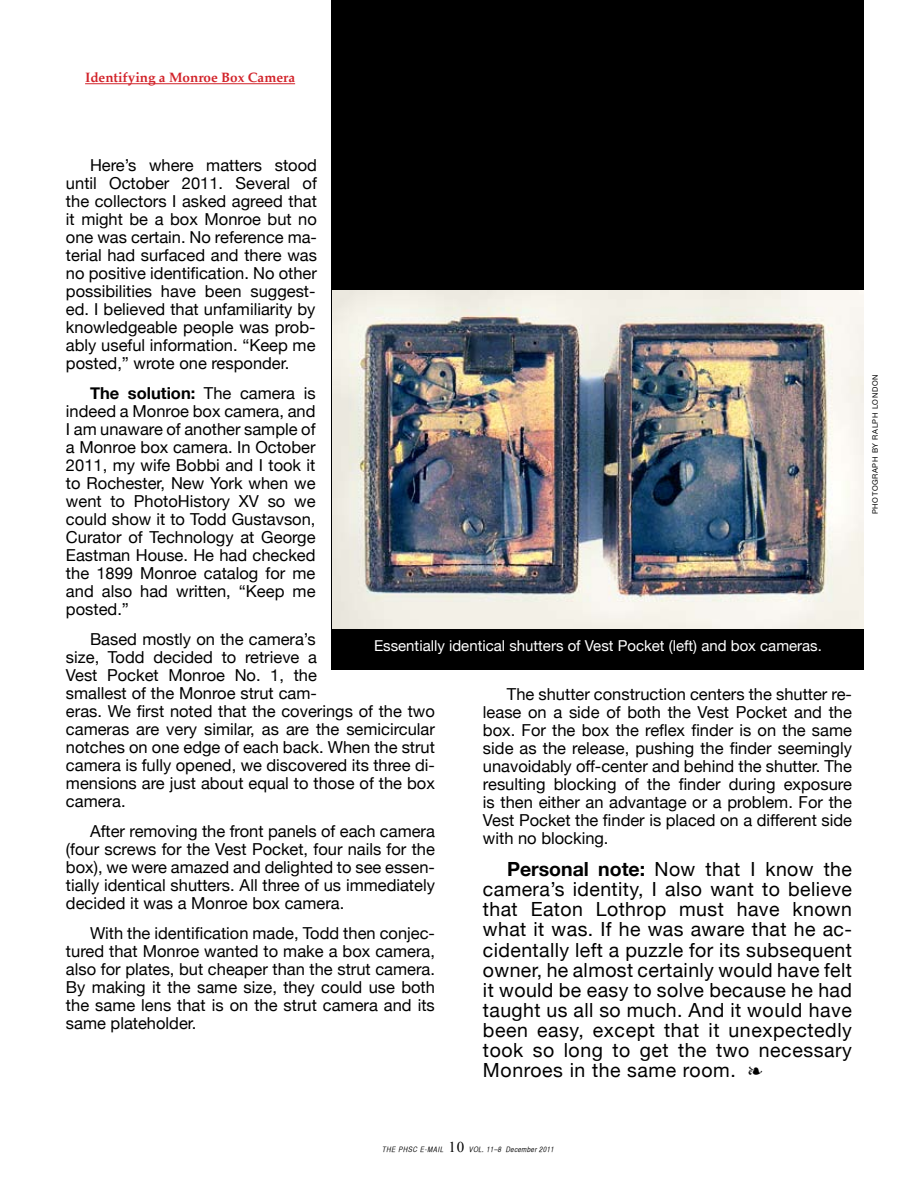
<style>
.page{position:relative;width:918px;height:1188px;background:#fff}
.page>*{position:absolute;margin:0;border:0;box-sizing:border-box;transform-origin:0 0}
.t1{font:19.5px/20.1px "Helvetica Neue";letter-spacing:.03em;color:#000;text-align:justify}
.t2{font:16.5px/18px "Helvetica Neue";color:#000;text-align:justify}
.t3{font:15px "Helvetica Neue";color:#fff}
.t4{font:700 13.5px "Palatino";color:#d2232a}
.t5{font:7.5px "Helvetica CY Oblique";letter-spacing:.05em;color:#000}
.t6{font:7.5px "Helvetica Neue";letter-spacing:.08em;color:#000}
.s1{font-weight:700}
.s2{font-family:"Times New Roman";font-size:15px}
</style>
<div class="page">
<div style="left:332px;top:0;width:532px;height:669px;background:#000"></div>
<img style="left:332px;top:291px;width:532px;height:337px">
<hr style="left:85px;top:83px;width:210px;height:1px;background:#d2232a">
<p class="t4" style="left:85px;top:66px;width:212px">Identifying a Monroe Box Camera</p>
<p class="t2" style="left:66px;top:155px;width:253px;text-indent:24px">Here’s where matters stood until October 2011. Several of the collectors I asked agreed that it might be a box Monroe but no one was certain. No reference ma&shy;terial had surfaced and there was no positive identification. No other possibilities have been suggest&shy;ed. I believed that unfamiliarity by knowledgeable people was prob&shy;ably useful information. “Keep me posted,” wrote one responder.</p>
<p class="t2" style="left:66px;top:383px;width:251px;text-indent:24px"><span class="s1">The solution:</span> The camera is indeed a Monroe box camera, and I am unaware of another sample of a Monroe box camera. In October 2011, my wife Bobbi and I took it to Rochester, New York when we went to PhotoHistory XV so we could show it to Todd Gustavson, Curator of Technology at George Eastman House. He had checked the 1899 Monroe catalog for me and also had written, “Keep me posted.”</p>
<p class="t2" style="left:66px;top:629px;width:371px;text-align:left;text-indent:24px">Based mostly on the camera’s<br>size, Todd decided to retrieve a<br>Vest Pocket Monroe No. 1, the<br>smallest of the Monroe strut cam-<br>eras. We first noted that the coverings of the two cameras are very similar, as are the semicircular notches on one edge of each back. When the strut camera is fully opened, we discovered its three di&shy;mensions are just about equal to those of the box camera.</p>
<p class="t2" style="left:66px;top:821px;width:371px;text-indent:24px">After removing the front panels of each camera (four screws for the Vest Pocket, four nails for the box), we were amazed and delighted to see essen&shy;tially identical shutters. All three of us immediately decided it was a Monroe box camera.</p>
<p class="t2" style="left:66px;top:923px;width:371px;text-indent:24px">With the identification made, Todd then conjec&shy;tured that Monroe wanted to make a box camera, also for plates, but cheaper than the strut camera.<br>By making it the same size, they could use both the same lens that is on the strut camera and its same plateholder.</p>
<p class="t3" style="left:374px;top:637px;width:449px">Essentially identical shutters of Vest Pocket (left) and box cameras.</p>
<p class="t2" style="left:483px;top:685px;width:371px;text-indent:24px">The shutter construction centers the shutter re&shy;lease on a side of both the Vest Pocket and the box. For the box the reflex finder is on the same side as the release, pushing the finder seemingly unavoidably off-center and behind the shutter. The resulting blocking of the finder during exposure is then either an advantage or a problem. For the Vest Pocket the finder is placed on a different side with no blocking.</p>
<p class="t1" style="left:483px;top:859px;width:371px;text-indent:24px"><span class="s1">Personal note:</span> Now that I know the camera’s identity, I also want to believe that Eaton Lothrop must have known what it was. If he was aware that he ac&shy;cidentally left a puzzle for its subsequent owner, he almost certainly would have felt it would be easy to solve because he had taught us all so much. And it would have been easy, except that it unexpectedly took so long to get the two necessary Monroes in the same room. ❧</p>
<p class="t6" style="left:871px;top:514px;width:141px;rotate:-90deg">PHOTOGRAPH BY RALPH LONDON</p>
<p class="t5" style="left:383px;top:1145px;width:173px">THE PHSC E-MAIL <span class="s2">10</span> VOL. 11–8 December 2011</p>
</div>
